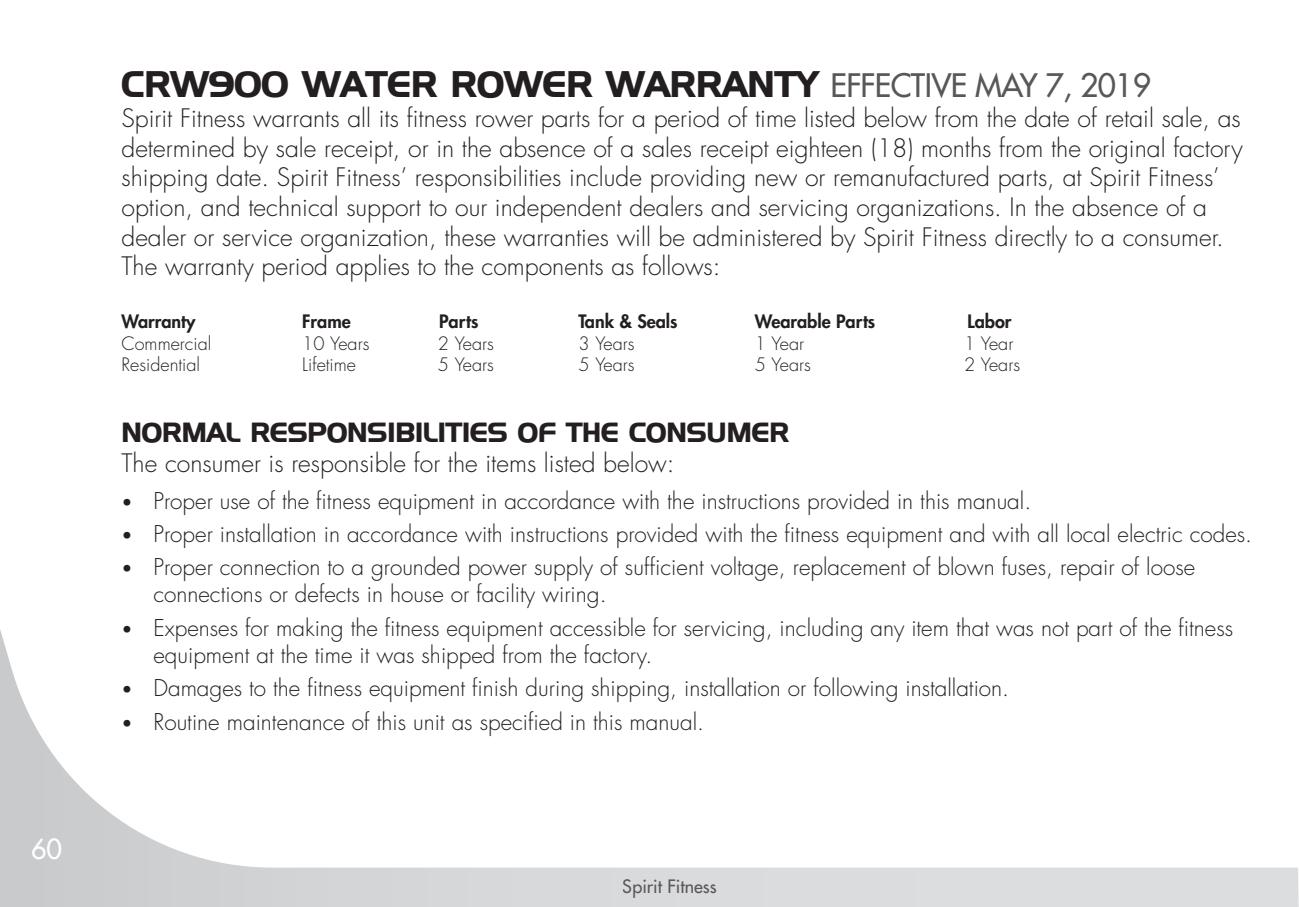
<style>
.page{position:relative;width:1299px;height:907px;background:#fff}
.page>*{position:absolute;margin:0;border:0;box-sizing:border-box;transform-origin:0 0}
.Body_Heading{font:700 36px "Hanzel";color:#231f20}
.Body_Heading-2{font:700 27px "Hanzel";color:#231f20}
.t1{font:500 27px "Futura Std";color:#fff}
.Body_Heading-3{font:300 24.75px/29.7px "Futura Std";color:#231f20}
.t2{font:300 22.5px/27px "Futura Std";color:#231f20}
.t3{font:300 18px "Futura Std";color:#231f20}
.t4{font:800 18px "Futura Std";color:#231f20}
.t5{font:500 18px "Futura Std";color:#231f20}
.s1{font-family:"Futura Std";font-weight:500;font-size:31.5px;color:#57585a}
.s2{font-size:18px}
</style>
<div class="page">
<svg style="left:0;top:629px;width:1299px;height:277px"></svg>
<p class="t1" style="left:31px;top:832px;width:33px">60</p>
<p class="Body_Heading" style="left:122px;top:63px;width:1031px">CRW900 WATER ROWER WARRANTY <span class="s1">EFFECTIVE MAY 7, 2019</span></p>
<p class="Body_Heading-3" style="left:122px;top:104px;width:1123px">Spirit Fitness warrants all its fitness rower parts for a period of time listed below from the date of retail sale, as determined by sale receipt, or in the absence of a sales receipt eighteen (18) months from the original factory shipping date. Spirit Fitness’ responsibilities include providing new or remanufactured parts, at Spirit Fitness’ option, and technical support to our independent dealers and servicing organizations. In the absence of a dealer or service organization, these warranties will be administered by Spirit Fitness directly to a consumer.<br>The warranty period applies to the components as follows:</p>
<p class="t4" style="left:122px;top:310px;width:76px">Warranty</p>
<p class="t3" style="left:122px;top:332px;width:91px">Commercial</p>
<p class="t3" style="left:122px;top:353px;width:80px">Residential</p>
<p class="t4" style="left:302px;top:310px;width:50px">Frame</p>
<p class="t3" style="left:302px;top:332px;width:69px">10 Years</p>
<p class="t3" style="left:302px;top:353px;width:55px">Lifetime</p>
<p class="t4" style="left:439px;top:310px;width:41px">Parts</p>
<p class="t3" style="left:438px;top:332px;width:58px">2 Years</p>
<p class="t3" style="left:438px;top:353px;width:58px">5 Years</p>
<p class="t4" style="left:579px;top:310px;width:101px">Tank &amp; Seals</p>
<p class="t3" style="left:579px;top:332px;width:58px">3 Years</p>
<p class="t3" style="left:579px;top:353px;width:58px">5 Years</p>
<p class="t4" style="left:755px;top:310px;width:122px">Wearable Parts</p>
<p class="t3" style="left:755px;top:332px;width:51px">1 Year</p>
<p class="t3" style="left:755px;top:353px;width:58px">5 Years</p>
<p class="t4" style="left:967px;top:310px;width:46px">Labor</p>
<p class="t3" style="left:964px;top:332px;width:51px">1 Year</p>
<p class="t3" style="left:964px;top:353px;width:58px">2 Years</p>
<p class="Body_Heading-2" style="left:122px;top:416px;width:669px">NORMAL RESPONSIBILITIES OF THE CONSUMER</p>
<p class="Body_Heading-3" style="left:122px;top:448px;width:554px">The consumer is responsible for the items listed below:</p>
<p class="t2" style="left:122px;top:487px;width:911px"><span class="s2">•</span> Proper use of the fitness equipment in accordance with the instructions provided in this manual.</p>
<p class="t2" style="left:122px;top:521px;width:1132px"><span class="s2">•</span> Proper installation in accordance with instructions provided with the fitness equipment and with all local electric codes.</p>
<p class="t2" style="left:153px;top:554px;width:1043px;text-indent:-32px"><span class="s2">•</span> Proper connection to a grounded power supply of sufficient voltage, replacement of blown fuses, repair of loose connections or defects in house or facility wiring.</p>
<p class="t2" style="left:153px;top:614px;width:1081px;text-indent:-32px"><span class="s2">•</span> Expenses for making the fitness equipment accessible for servicing, including any item that was not part of the fitness equipment at the time it was shipped from the factory.</p>
<p class="t2" style="left:122px;top:675px;width:889px"><span class="s2">•</span> Damages to the fitness equipment finish during shipping, installation or following installation.</p>
<p class="t2" style="left:122px;top:708px;width:584px"><span class="s2">•</span> Routine maintenance of this unit as specified in this manual.</p>
<p class="t5" style="left:623px;top:875px;width:96px">Spirit Fitness</p>
</div>
